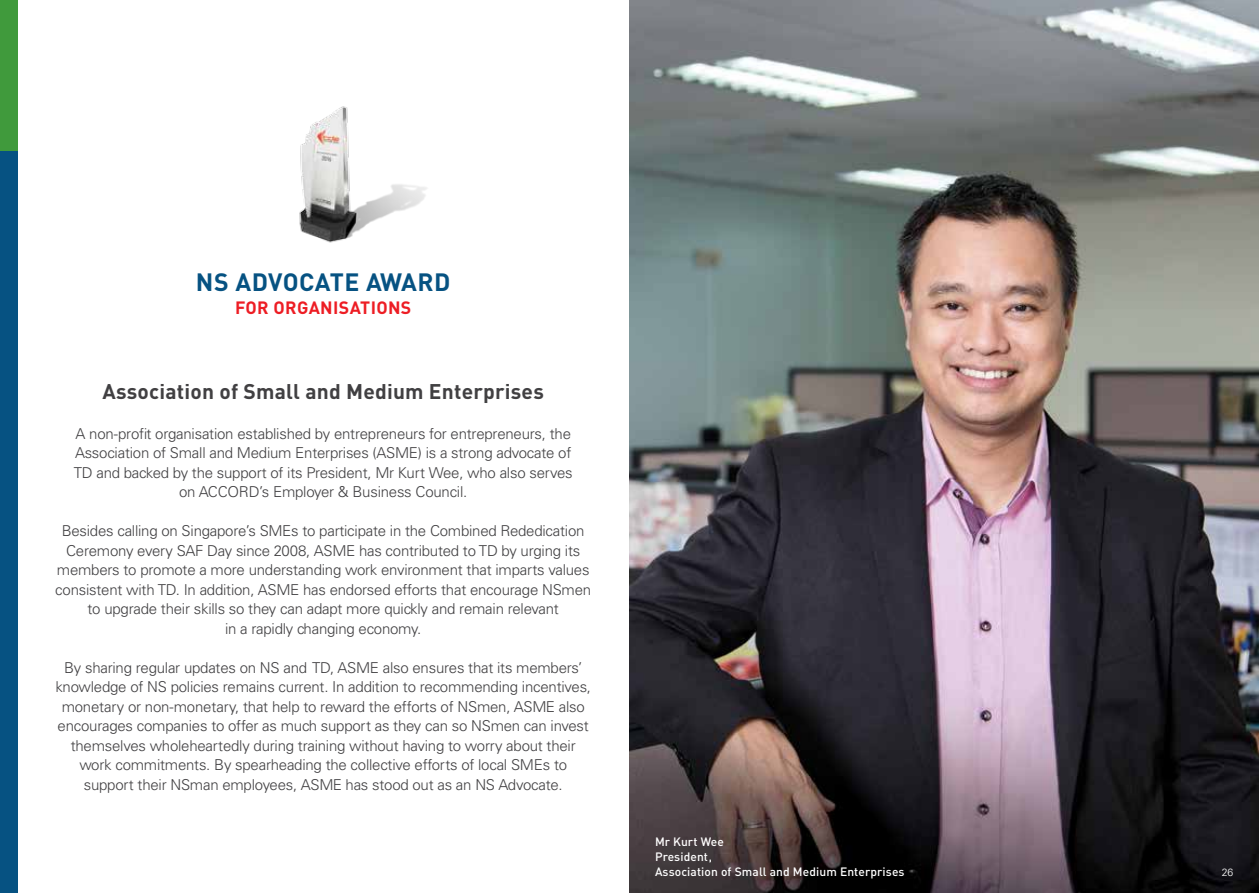
<style>
.page{position:relative;width:1259px;height:893px;background:#fff}
.page>*{position:absolute;margin:0;border:0;box-sizing:border-box;transform-origin:0 0}
.t1{font:700 24.75px "DIN";letter-spacing:.015em;color:#065282}
.t2{font:700 21px "DIN";letter-spacing:.01em;color:#414042}
.t3{font:700 17.55px "DIN";letter-spacing:.02em;color:#ed1d24}
.t4{font:300 15px/19.5px "Univers LT Std";letter-spacing:-.015em;color:#414042;text-align:center}
.t5{font:500 12px/15px "DIN";letter-spacing:.01em;color:#fff}
.t6{font:300 10.5px "Univers LT Std";color:#fff}
</style>
<div class="page">
<img style="left:629px;top:0;width:630px;height:893px">
<div style="left:0;top:0;width:17px;height:893px;background:#065282"></div>
<div style="left:0;top:0;width:17px;height:150px;background:#409a3c"></div>
<img style="left:299px;top:106px;width:128px;height:137px">
<h1 class="t1" style="left:196px;top:265px;width:256px">NS ADVOCATE AWARD</h1>
<p class="t3" style="left:235px;top:296px;width:178px">FOR ORGANISATIONS</p>
<h2 class="t2" style="left:103px;top:378px;width:443px">Association of Small and Medium Enterprises</h2>
<p class="t4" style="left:74px;top:424px;width:500px">A non-profit organisation established by entrepreneurs for entrepreneurs, the Association of Small and Medium Enterprises (ASME) is a strong advocate of TD and backed by the support of its President, Mr Kurt Wee, who also serves on ACCORD’s Employer &amp; Business Council.</p>
<p class="t4" style="left:55px;top:521px;width:537px">Besides calling on Singapore’s SMEs to participate in the Combined Rededication Ceremony every SAF Day since 2008, ASME has contributed to TD by urging its members to promote a more understanding work environment that imparts values consistent with TD. In addition, ASME has endorsed efforts that encourage NSmen to upgrade their skills so they can adapt more quickly and remain relevant<br>in a rapidly changing economy.</p>
<p class="t4" style="left:55px;top:658px;width:537px">By sharing regular updates on NS and TD, ASME also ensures that its members’ knowledge of NS policies remains current. In addition to recommending incentives, monetary or non-monetary, that help to reward the efforts of NSmen, ASME also encourages companies to offer as much support as they can so NSmen can invest themselves wholeheartedly during training without having to worry about their work commitments. By spearheading the collective efforts of local SMEs to support their NSman employees, ASME has stood out as an NS Advocate.</p>
<p class="t5" style="left:655px;top:833px;width:251px">Mr Kurt Wee<br>President,<br>Association of Small and Medium Enterprises</p>
<p class="t6" style="left:1221px;top:865px;width:13px">26</p>
</div>
